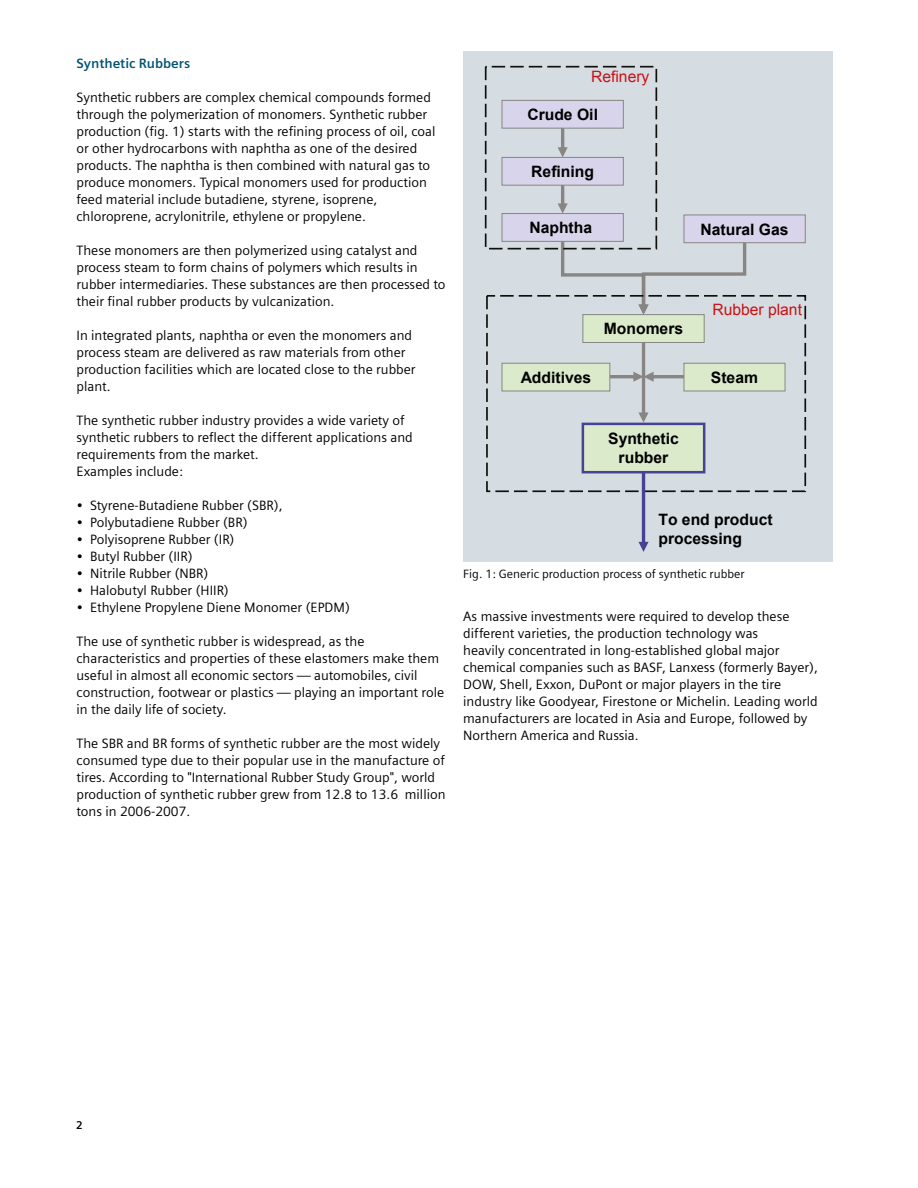
<style>
.page{position:relative;width:918px;height:1188px;background:#fff}
.page>*{position:absolute;margin:0;border:0;box-sizing:border-box;transform-origin:0 0}
.t1{font:700 15.75px/18.9px "Arial";color:#000;text-align:center}
.t2{font:15.75px "Arial";color:#c91315}
.t3{font:13.5px/17px "Siemens Sans OT";color:#000}
.t4{font:700 13.5px "Siemens Sans OT";color:#005475}
.t5{font:12px "Siemens Sans OT";color:#000}
.t6{font:700 11.25px "Siemens Sans OT";color:#000}
</style>
<div class="page">
<div style="left:463px;top:51px;width:370px;height:510px;background:#d5dde3"></div>
<div style="left:502px;top:100px;width:121px;height:28px;background:#d8d4eb"></div>
<div style="left:502px;top:100px;width:122px;height:29px;border:1px solid #888583"></div>
<div style="left:502px;top:157px;width:121px;height:28px;background:#d8d4eb"></div>
<div style="left:502px;top:157px;width:122px;height:29px;border:1px solid #888583"></div>
<div style="left:502px;top:214px;width:121px;height:27px;background:#d8d4eb"></div>
<div style="left:502px;top:213px;width:122px;height:29px;border:1px solid #888583"></div>
<div style="left:684px;top:215px;width:121px;height:28px;background:#d8d4eb"></div>
<div style="left:684px;top:215px;width:122px;height:28px;border:1px solid #888583"></div>
<div style="left:583px;top:315px;width:121px;height:27px;background:#dbeaca"></div>
<div style="left:582px;top:314px;width:123px;height:29px;border:1px solid #888583"></div>
<div style="left:583px;top:424px;width:121px;height:48px;background:#dbeaca"></div>
<div style="left:582px;top:423px;width:123px;height:50px;border:3px solid #464294"></div>
<svg style="left:558px;top:128px;width:10px;height:29px"></svg>
<svg style="left:558px;top:185px;width:10px;height:29px"></svg>
<svg style="left:561px;top:241px;width:185px;height:74px"></svg>
<svg style="left:603px;top:342px;width:88px;height:81px"></svg>
<div style="left:684px;top:363px;width:101px;height:28px;background:#dbeaca"></div>
<div style="left:684px;top:363px;width:101px;height:28px;border:1px solid #888583"></div>
<div style="left:486px;top:295px;width:320px;height:197px;border:2px dashed #100f0a"></div>
<div style="left:485px;top:66px;width:172px;height:183px;border:2px dashed #100f0a"></div>
<svg style="left:638px;top:471px;width:11px;height:81px"></svg>
<div style="left:502px;top:363px;width:108px;height:28px;background:#dbeaca"></div>
<div style="left:502px;top:363px;width:108px;height:28px;border:1px solid #888583"></div>
<p class="t4" style="left:77px;top:56px;width:115px">Synthetic Rubbers</p>
<p class="t3" style="left:77px;top:89px;width:360px">Synthetic rubbers are complex chemical compounds formed through the polymerization of monomers. Synthetic rubber production (fig. 1) starts with the refining process of oil, coal or other hydrocarbons with naphtha as one of the desired products. The naphtha is then combined with natural gas to produce monomers. Typical monomers used for production feed material include butadiene, styrene, isoprene, chloroprene, acrylonitrile, ethylene or propylene.</p>
<p class="t3" style="left:77px;top:242px;width:370px">These monomers are then polymerized using catalyst and process steam to form chains of polymers which results in rubber intermediaries. These substances are then processed to their final rubber products by vulcanization.</p>
<p class="t3" style="left:77px;top:327px;width:341px">In integrated plants, naphtha or even the monomers and process steam are delivered as raw materials from other production facilities which are located close to the rubber plant.</p>
<p class="t3" style="left:77px;top:412px;width:338px">The synthetic rubber industry provides a wide variety of synthetic rubbers to reflect the different applications and requirements from the market.<br>Examples include:</p>
<p class="t3" style="left:77px;top:497px;width:208px">• Styrene-Butadiene Rubber (SBR),</p>
<p class="t3" style="left:77px;top:514px;width:173px">• Polybutadiene Rubber (BR)</p>
<p class="t3" style="left:77px;top:531px;width:159px">• Polyisoprene Rubber (IR)</p>
<p class="t3" style="left:77px;top:548px;width:118px">• Butyl Rubber (IIR)</p>
<p class="t3" style="left:77px;top:565px;width:133px">• Nitrile Rubber (NBR)</p>
<p class="t3" style="left:77px;top:582px;width:154px">• Halobutyl Rubber (HIIR)</p>
<p class="t3" style="left:77px;top:599px;width:275px">• Ethylene Propylene Diene Monomer (EPDM)</p>
<p class="t3" style="left:77px;top:633px;width:369px">The use of synthetic rubber is widespread, as the characteristics and properties of these elastomers make them useful in almost all economic sectors — automobiles, civil construction, footwear or plastics — playing an important role in the daily life of society.</p>
<p class="t3" style="left:77px;top:735px;width:371px">The SBR and BR forms of synthetic rubber are the most widely consumed type due to their popular use in the manufacture of tires. According to "International Rubber Study Group", world production of synthetic rubber grew from 12.8 to 13.6 million tons in 2006-2007.</p>
<p class="t2" style="left:591px;top:66px;width:60px">Refinery</p>
<p class="t1" style="left:527px;top:106px;width:72px">Crude Oil</p>
<p class="t1" style="left:531px;top:163px;width:64px">Refining</p>
<p class="t1" style="left:529px;top:219px;width:64px">Naphtha</p>
<p class="t1" style="left:701px;top:220px;width:90px">Natural Gas</p>
<p class="t1" style="left:604px;top:320px;width:81px">Monomers</p>
<p class="t1" style="left:521px;top:368px;width:72px">Additives</p>
<p class="t1" style="left:608px;top:430px;width:72px">Synthetic rubber</p>
<p class="t2" style="left:712px;top:299px;width:91px">Rubber plant</p>
<p class="t1" style="left:711px;top:368px;width:49px">Steam</p>
<p class="t1" style="left:658px;top:511px;width:116px;text-align:left">To end product processing</p>
<p class="t5" style="left:463px;top:567px;width:283px">Fig. 1: Generic production process of synthetic rubber</p>
<p class="t3" style="left:463px;top:608px;width:356px">As massive investments were required to develop these different varieties, the production technology was<br>heavily concentrated in long-established global major chemical companies such as BASF, Lanxess (formerly Bayer), DOW, Shell, Exxon, DuPont or major players in the tire industry like Goodyear, Firestone or Michelin. Leading world manufacturers are located in Asia and Europe, followed by Northern America and Russia.</p>
<p class="t6" style="left:76px;top:1119px;width:8px">2</p>
</div>
